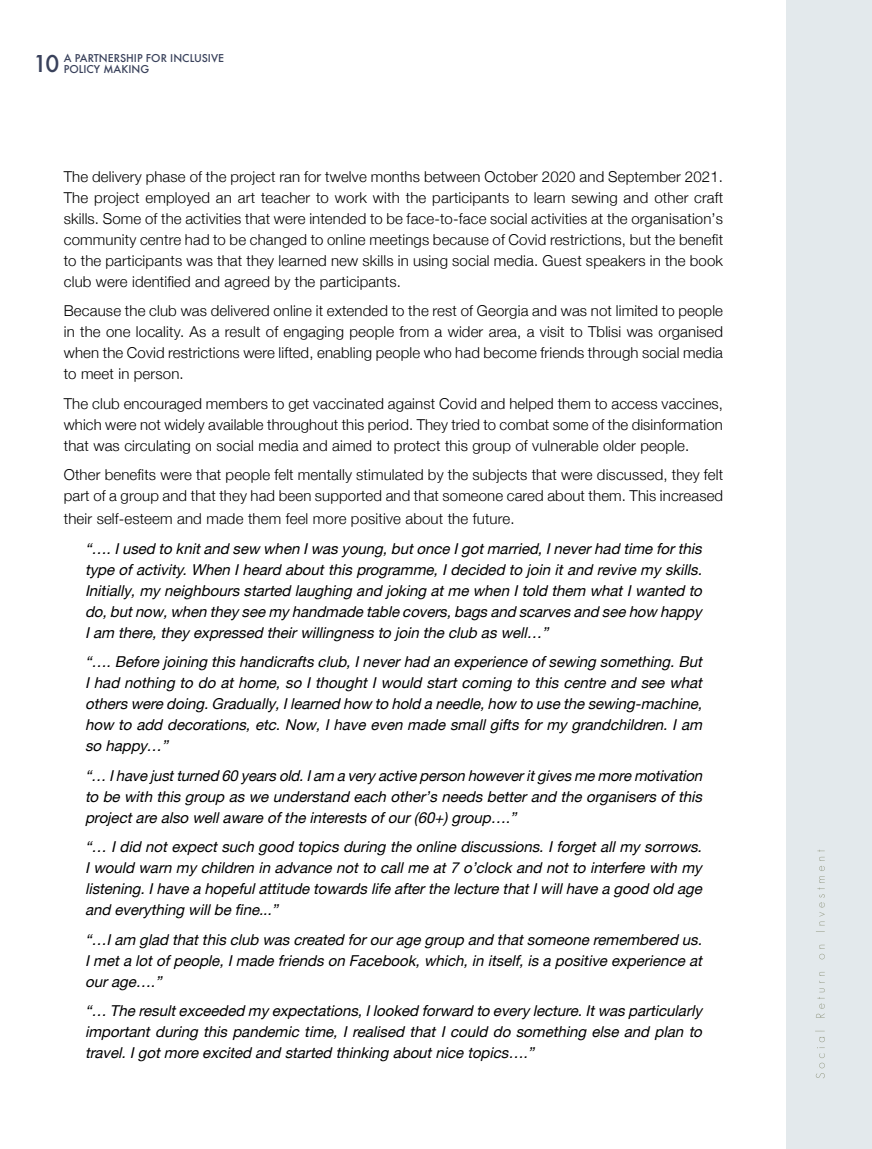
<style>
.page{position:relative;width:872px;height:1149px;background:#fff}
.page>*{position:absolute;margin:0;border:0;box-sizing:border-box;transform-origin:0 0}
.t1{font:italic 15px/21px "Helvetica Neue LTGEO 55 Roman";color:#000}
.t2{font:300 15px/21px "Helvetica Neue LTGEO 45";letter-spacing:.01em;color:#000;text-align:justify}
.t3{font:500 10.5px/11.6px "Futura";color:#39415b}
</style>
<div class="page">
<div style="left:787px;top:0;width:85px;height:1148px;background:#e3e9ec"></div>
<svg style="left:815px;top:849px;width:10px;height:228px"></svg>
<p class="t3" style="left:33px;top:52px;width:192px;text-indent:31px">A PARTNERSHIP FOR INCLUSIVE<br><sup>10</sup> POLICY MAKING</p>
<p class="t2" style="left:64px;top:165px;width:661px">The delivery phase of the project ran for twelve months between October 2020 and September 2021.<br>The project employed an art teacher to work with the participants to learn sewing and other craft skills. Some of the activities that were intended to be face-to-face social activities at the organisation’s community centre had to be changed to online meetings because of Covid restrictions, but the benefit to the participants was that they learned new skills in using social media. Guest speakers in the book club were identified and agreed by the participants.</p>
<p class="t2" style="left:64px;top:300px;width:661px">Because the club was delivered online it extended to the rest of Georgia and was not limited to people in the one locality. As a result of engaging people from a wider area, a visit to Tblisi was organised when the Covid restrictions were lifted, enabling people who had become friends through social media to meet in person.</p>
<p class="t2" style="left:64px;top:392px;width:661px">The club encouraged members to get vaccinated against Covid and helped them to access vaccines, which were not widely available throughout this period. They tried to combat some of the disinformation that was circulating on social media and aimed to protect this group of vulnerable older people.</p>
<p class="t2" style="left:64px;top:464px;width:661px">Other benefits were that people felt mentally stimulated by the subjects that were discussed, they felt part of a group and that they had been supported and that someone cared about them. This increased</p>
<p class="t2" style="left:64px;top:507px;width:452px">their self-esteem and made them feel more positive about the future.</p>
<p class="t1" style="left:85px;top:537px;width:622px">“….Iused to knitand sew when Iwas young,butonce Igotmarried,Ineverhad time forthis type ofactivity.When Iheard aboutthis programme,Idecided to join itand revive my skills.<br>Initially,my neighbours started laughing and joking atme when Itold them whatIwanted to do,butnow,when they see my handmade table covers,bags and scarves and see how happy Iam there,they expressed theirwillingness to join the club as well…”</p>
<p class="t1" style="left:85px;top:650px;width:622px;text-align:justify">“….Before joining this handicrafts club,Ineverhad an experience ofsewing something.But I had nothing to do at home, so I thought I would start coming to this centre and see what others were doing.Gradually,Ilearned how to hold a needle,how to use the sewing-machine, how to add decorations, etc. Now, I have even made small gifts for my grandchildren. I am so happy…”</p>
<p class="t1" style="left:85px;top:764px;width:622px;text-align:justify">“… Ihave j ustturned 60 yearsold.Iam a very active person howeveritgivesme more motivation to be with this group as we understand each other’s needs betterand the organisers ofthis projectare also wellaware ofthe interests ofour(60+) group….”</p>
<p class="t1" style="left:85px;top:835px;width:622px">“… Idid notexpectsuch good topics during the online discussions.Iforgetallmy sorrows.<br>Iwould warn my children in advance notto callme at7 o’clock and notto interfere with my listening.Ihave a hopefulattitude towards life afterthe lecture thatIwillhave a good old age and everything willbe fine...”</p>
<p class="t1" style="left:85px;top:928px;width:622px;text-align:justify">“…Iam glad thatthis club was created forourage group and thatsomeone remembered us.<br>Imeta lotofpeople,Imade friends on Facebook,which,in itself,is a positive experience at ourage….”</p>
<p class="t1" style="left:85px;top:999px;width:622px">“… The resultexceeded my expectations,Ilooked forward to every lecture.Itwas particularly important during this pandemic time, I realised that I could do something else and plan to travel.Igotmore excited and started thinking aboutnice topics….”</p>
</div>
